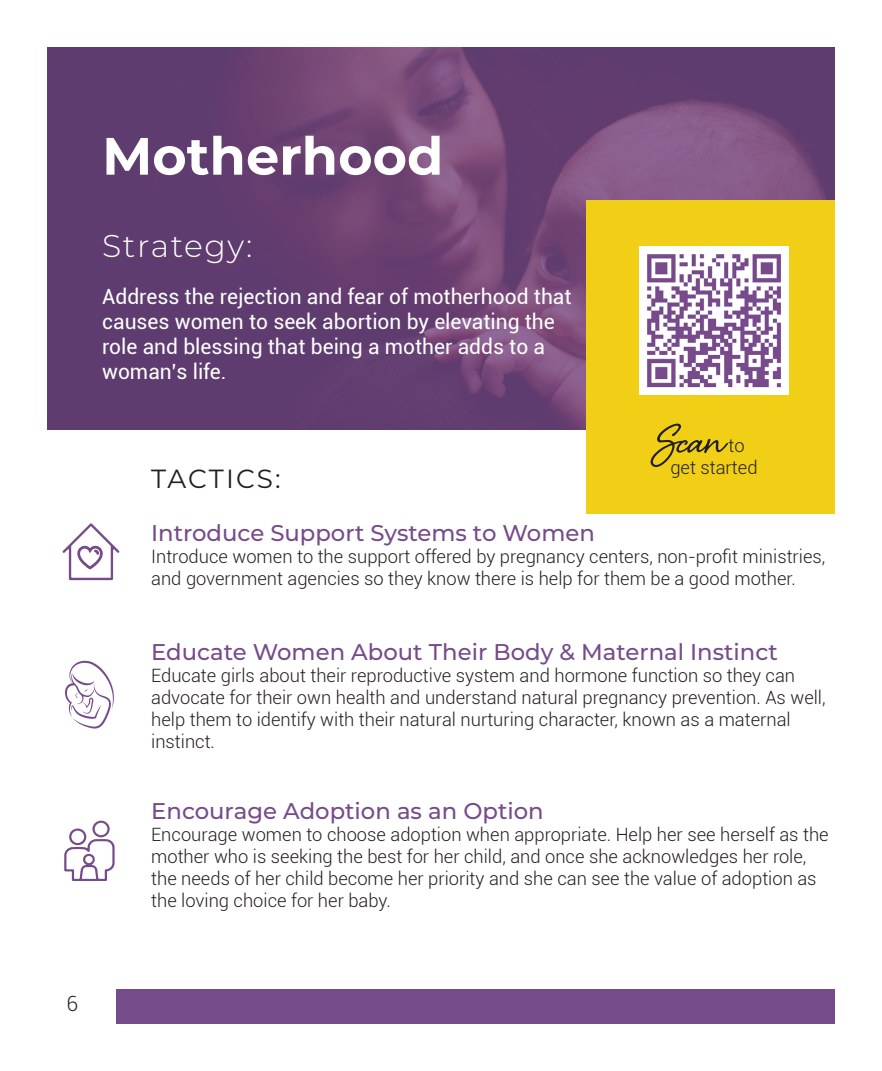
<style>
.page{position:relative;width:882px;height:1071px;background:#fff}
.page>*{position:absolute;margin:0;border:0;box-sizing:border-box;transform-origin:0 0}
.t1{font:700 52.5px "Montserrat";color:#fff}
.paragraph{font:52.5px "Shelby";color:#231f20}
.Strategy_header{font:300 31.5px "Montserrat";letter-spacing:.05em;color:#fff}
.t2{font:26.25px "Montserrat";letter-spacing:.075em;color:#231f20}
.tactic_header{font:500 22.75px "Montserrat";color:#764b8a}
.paragraph-2{font:21px/25.2px "Roboto";color:#fff}
.t3{font:300 21px "Roboto";color:#231f20}
.paragraph-3{font:300 18.38px/22.1px "Roboto";color:#231f20}
.tactic_header-2{font:300 18.38px/22.1px "Roboto";color:#231f20}
</style>
<div class="page">
<svg style="left:47px;top:47px;width:788px;height:383px;fill:#613c6f"></svg>
<svg style="left:62px;top:523px;width:58px;height:58px"></svg>
<svg style="left:65px;top:661px;width:49px;height:68px"></svg>
<svg style="left:64px;top:821px;width:51px;height:60px"></svg>
<div style="left:116px;top:990px;width:719px;height:34px;background:#764b8a"></div>
<div style="left:586px;top:200px;width:249px;height:314px;background:#f0cf16"></div>
<img style="left:640px;top:246px;width:149px;height:149px">
<p class="t1" style="left:102px;top:118px;width:343px">Motherhood</p>
<p class="Strategy_header" style="left:102px;top:224px;width:152px">Strategy:</p>
<p class="paragraph-2" style="left:102px;top:283px;width:471px">Address the rejection and fear of motherhood that causes women to seek abortion by elevating the role and blessing that being a mother adds to a woman’s life.</p>
<p class="paragraph" style="left:657px;top:404px;width:69px">Scan</p>
<p class="paragraph-3" style="left:728px;top:434px;width:18px">to</p>
<p class="paragraph-3" style="left:670px;top:456px;width:89px">get started</p>
<p class="t2" style="left:151px;top:461px;width:131px">TACTICS:</p>
<p class="tactic_header" style="left:151px;top:517px;width:445px">Introduce Support Systems to Women</p>
<p class="paragraph-3" style="left:151px;top:545px;width:676px">Introduce women to the support offered by pregnancy centers, non-profit ministries, and government agencies so they know there is help for them be a good mother.</p>
<p class="tactic_header" style="left:151px;top:636px;width:628px">Educate Women About Their Body &amp; Maternal Instinct</p>
<p class="paragraph-3" style="left:151px;top:663px;width:676px">Educate girls about their reproductive system and hormone function so they can advocate for their own health and understand natural pregnancy prevention. As well, help them to identify with their natural nurturing character, known as a maternal instinct.</p>
<p class="tactic_header" style="left:151px;top:795px;width:394px">Encourage Adoption as an Option</p>
<p class="tactic_header-2" style="left:151px;top:823px;width:679px">Encourage women to choose adoption when appropriate. Help her see herself as the mother who is seeking the best for her child, and once she acknowledges her role, the needs of her child become her priority and she can see the value of adoption as the loving choice for her baby.</p>
<p class="t3" style="left:66px;top:989px;width:13px">6</p>
</div>
